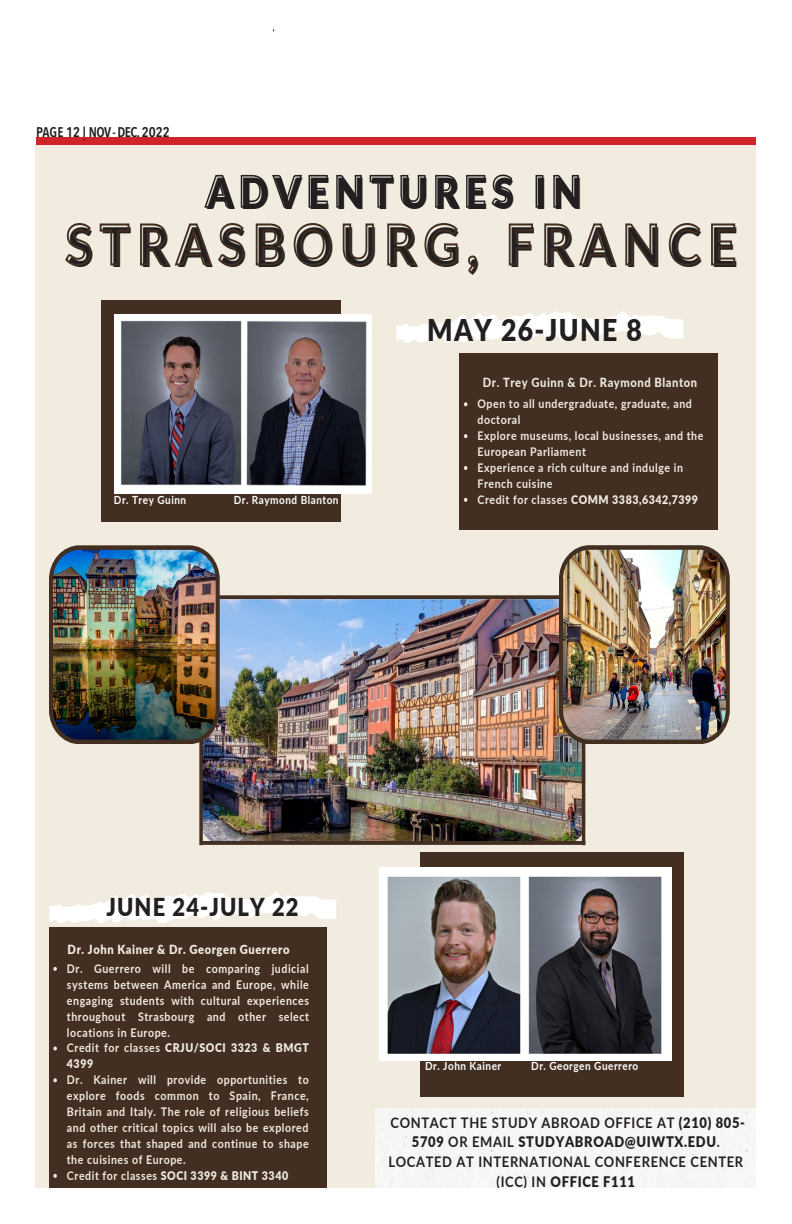
<style>
.page{position:relative;width:792px;height:1224px;background:#fff}
.page>*{position:absolute;margin:0;border:0;box-sizing:border-box;transform-origin:0 0}
.t1{font:700 55.2px "Lato";letter-spacing:.16em;color:#231f20;scale:.89 1}
.t2{font:900 42.8px "Lato";letter-spacing:.16em;color:#231f20;scale:.89 1}
.t3{font:900 30px "Lato";letter-spacing:.05em;color:#231f20;scale:.89 1}
.t4{font:900 24.6px "Lato";letter-spacing:.05em;color:#231f20;scale:.89 1}
.t5{font:700 14.6px/19.8px "Lato";letter-spacing:.05em;color:#231f20;text-align:center;scale:.89 1}
.t6{font:600 14px "Avenir Next Condensed";letter-spacing:-.005em;color:#231f20}
.t7{font:900 12.6px "Lato";letter-spacing:.05em;color:#f1ecdf;scale:.89 1}
.t8{font:800 12.6px "Lato";letter-spacing:.05em;color:#f1ecdf;scale:.89 1}
.t9{font:700 12px/16px "Lato";letter-spacing:.05em;color:#f1ecdf;scale:.89 1}
.t10{font:700 11.2px "Lato";letter-spacing:.05em;color:#fff;scale:.89 1}
.s1{font-weight:900}
</style>
<div class="page">
<div style="left:36px;top:139px;width:720px;height:7px;background:#d1232a"></div>
<hr style="left:36px;top:137px;width:720px;height:2px;background:#d1232a">
<div style="left:36px;top:146px;width:720px;height:1042px;background:#f1ecdf"></div>
<div style="left:101px;top:300px;width:240px;height:221px;background:#422f22"></div>
<img style="left:272px;top:315px;width:100px;height:178px">
<img style="left:114px;top:315px;width:158px;height:178px">
<div style="left:420px;top:852px;width:264px;height:245px;background:#422f22"></div>
<img style="left:380px;top:867px;width:291px;height:193px">
<div style="left:49px;top:928px;width:278px;height:260px;background:#422f22"></div>
<svg style="left:53px;top:967px;width:4px;height:4px"></svg>
<svg style="left:53px;top:1047px;width:4px;height:3px"></svg>
<svg style="left:53px;top:1078px;width:4px;height:4px"></svg>
<svg style="left:53px;top:1174px;width:4px;height:4px"></svg>
<div style="left:376px;top:1108px;width:380px;height:80px;background:#f6f6f6"></div>
<div style="left:460px;top:353px;width:258px;height:176px;background:#422f22"></div>
<svg style="left:464px;top:402px;width:3px;height:4px"></svg>
<svg style="left:464px;top:434px;width:3px;height:4px"></svg>
<svg style="left:464px;top:466px;width:3px;height:4px"></svg>
<svg style="left:464px;top:498px;width:3px;height:4px"></svg>
<svg style="left:396px;top:311px;width:287px;height:32px"></svg>
<svg style="left:49px;top:892px;width:287px;height:32px"></svg>
<svg style="left:220px;top:595px;width:339px;height:4px"></svg>
<img style="left:203px;top:599px;width:379px;height:242px">
<hr style="left:582px;top:603px;width:3px;height:242px;background:#422f22">
<svg style="left:199px;top:744px;width:4px;height:101px"></svg>
<img style="left:49px;top:545px;width:171px;height:199px">
<img style="left:559px;top:545px;width:171px;height:199px">
<svg style="left:201px;top:841px;width:381px;height:4px;background:#463326"></svg>
<svg style="left:65px;top:223px;width:671px;height:51px"></svg>
<svg style="left:204px;top:174px;width:375px;height:34px"></svg>
<p class="t6" style="left:36px;top:120px;width:135px">PAGE 12 | NOV-DEC. 2022</p>
<p class="t2" style="left:208px;top:161px;width:423px">ADVENTURES IN</p>
<p class="t1" style="left:67px;top:206px;width:755px">STRASBOURG, FRANCE</p>
<p class="t10" style="left:114px;top:492px;width:83px">Dr. Trey Guinn</p>
<p class="t10" style="left:234px;top:492px;width:119px">Dr. Raymond Blanton</p>
<p class="t3" style="left:427px;top:308px;width:243px">MAY 26-JUNE 8</p>
<p class="t8" style="left:483px;top:373px;width:242px">Dr. Trey Guinn &amp; Dr. Raymond Blanton</p>
<p class="t9" style="left:477px;top:395px;width:255px">Open to all undergraduate, graduate, and doctoral<br>Explore museums, local businesses, and the<br>European Parliament<br>Experience a rich culture and indulge in<br>French cuisine<br>Credit for classes <span class="s1">COMM 3383,6342,7399</span></p>
<p class="t4" style="left:106px;top:888px;width:217px">JUNE 24-JULY 22</p>
<p class="t7" style="left:68px;top:940px;width:251px">Dr. John Kainer &amp; Dr. Georgen Guerrero</p>
<p class="t9" style="left:67px;top:960px;width:274px">Dr. Guerrero will be comparing judicial systems between America and Europe, while engaging students with cultural experiences throughout Strasbourg and other select locations in Europe.<br>Credit for classes <span class="s1">CRJU/SOCI 3323 &amp; BMGT 4399<br></span>Dr. Kainer will provide opportunities to explore foods common to Spain, France, Britain and Italy. The role of religious beliefs and other critical topics will also be explored as forces that shaped and continue to shape the cuisines of Europe.<br>Credit for classes <span class="s1">SOCI 3399 &amp; BINT 3340</span></p>
<p class="t10" style="left:425px;top:1057px;width:87px">Dr. John Kainer</p>
<p class="t10" style="left:531px;top:1057px;width:122px">Dr. Georgen Guerrero</p>
<p class="t5" style="left:388px;top:1112px;width:402px">CONTACT THE STUDY ABROAD OFFICE AT <span class="s1">(210) 805- 5709</span> OR EMAIL <span class="s1">STUDYABROAD@UIWTX.EDU</span>.<br>LOCATED AT INTERNATIONAL CONFERENCE CENTER (ICC) IN <span class="s1">OFFICE F111</span></p>
</div>
